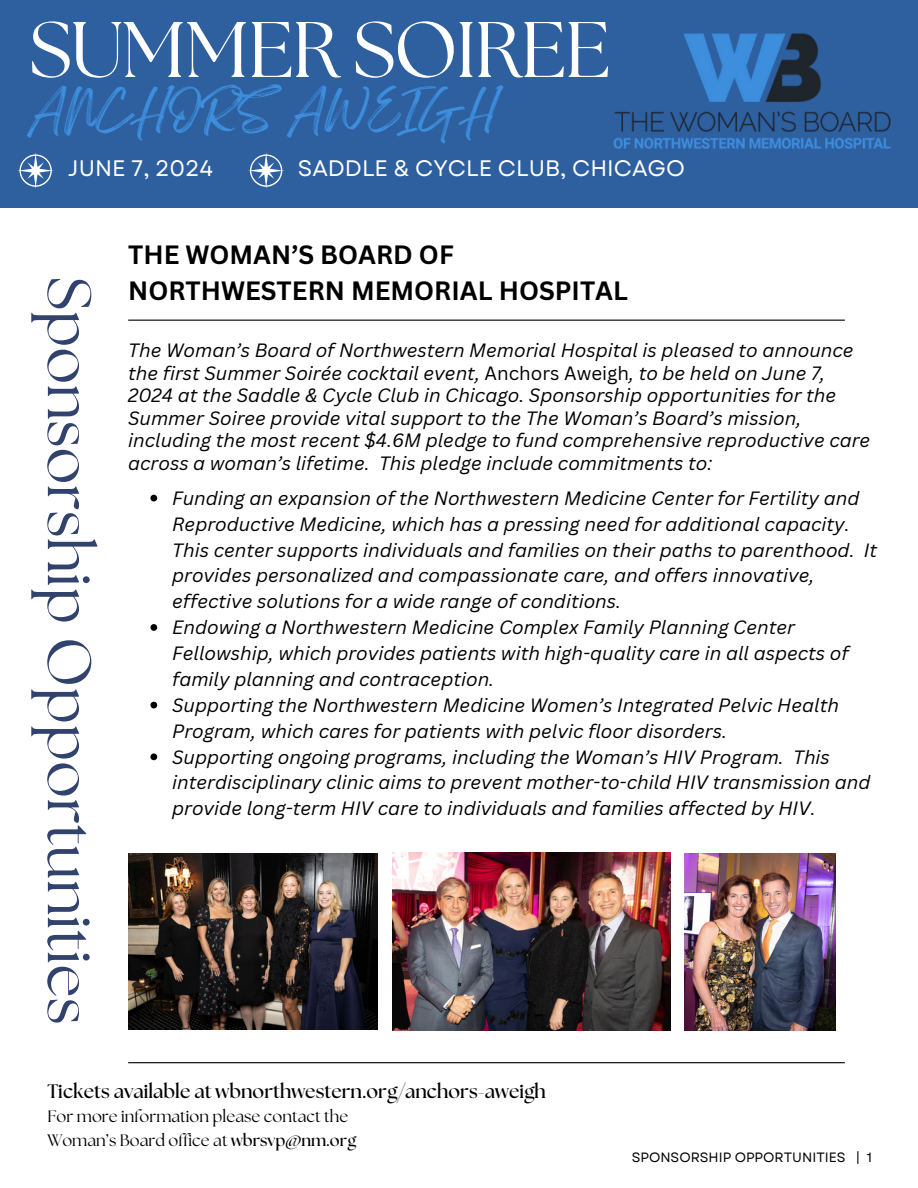
<style>
.page{position:relative;width:918px;height:1188px;background:#fff}
.page>*{position:absolute;margin:0;border:0;box-sizing:border-box;transform-origin:0 0}
.t1{font:78.6px "The Seasons";letter-spacing:-.025em;color:#fff}
.t2{font:61.35px "The Seasons";color:#31426d}
.t3{font:44.85px "Feeling Passionate";letter-spacing:-.025em;color:#3d8edd}
.t4{font:700 25.8px/36px "Canva Sans";color:#000}
.t5{font:22.5px "Garet";color:#fff}
.t6{font:700 19.5px "The Seasons";color:#000}
.t7{font:italic 18.75px/25.8px "Canva Sans";color:#000}
.t8{font:16.5px/23.7px "The Seasons";color:#000}
.t9{font:13.5px "Garet";color:#000}
.s1{font-style:normal}
.s2{font-weight:700}
</style>
<div class="page">
<div style="left:0;top:0;width:918px;height:208px;background:#2e5f9f"></div>
<img style="left:613px;top:33px;width:278px;height:116px">
<svg style="left:17px;top:152px;width:37px;height:37px"></svg>
<svg style="left:248px;top:152px;width:36px;height:37px"></svg>
<img style="left:128px;top:854px;width:250px;height:175px">
<img style="left:392px;top:852px;width:278px;height:178px">
<img style="left:685px;top:854px;width:151px;height:176px">
<svg style="left:150px;top:495px;width:7px;height:6px"></svg>
<svg style="left:150px;top:624px;width:7px;height:7px"></svg>
<svg style="left:150px;top:702px;width:7px;height:6px"></svg>
<svg style="left:150px;top:753px;width:7px;height:7px"></svg>
<hr style="left:128px;top:320px;width:717px;height:1px;background:#000">
<hr style="left:128px;top:1062px;width:717px;height:1px;background:#000">
<p class="t1" style="left:29px;top:14px;width:584px">SUMMER SOIREE</p>
<p class="t3" style="left:29px;top:74px;width:471px">ANCHORS AWEIGH</p>
<h2 class="t5" style="left:298px;top:152px;width:389px">SADDLE &amp; CYCLE CLUB, CHICAGO</h2>
<p class="t5" style="left:68px;top:152px;width:147px">JUNE 7, 2024</p>
<h5 class="t2" style="left:97px;top:276px;width:750px;rotate:90deg">Sponsorship Opportunities</h5>
<p class="t4" style="left:128px;top:236px;width:501px">THE WOMAN’S BOARD OF<br>NORTHWESTERN MEMORIAL HOSPITAL</p>
<h3 class="t7" style="left:128px;top:339px;width:744px;line-height:22.5px">The Woman’s Board of Northwestern Memorial Hospital is pleased to announce the first Summer Soirée cocktail event, <span class="s1">Anchors Aweigh</span>, to be held on June 7, 2024 at the Saddle &amp; Cycle Club in Chicago. Sponsorship opportunities for the Summer Soiree provide vital support to the The Woman’s Board’s mission, including the most recent $4.6M pledge to fund comprehensive reproductive care across a woman’s lifetime. This pledge include commitments to:</h3>
<p class="t7" style="left:172px;top:485px;width:706px">Funding an expansion of the Northwestern Medicine Center for Fertility and Reproductive Medicine, which has a pressing need for additional capacity.<br>This center supports individuals and families on their paths to parenthood. It provides personalized and compassionate care, and offers innovative, effective solutions for a wide range of conditions.</p>
<p class="t7" style="left:172px;top:614px;width:678px">Endowing a Northwestern Medicine Complex Family Planning Center<br>Fellowship, which provides patients with high-quality care in all aspects of family planning and contraception.</p>
<p class="t7" style="left:172px;top:692px;width:668px">Supporting the Northwestern Medicine Women’s Integrated Pelvic Health<br>Program, which cares for patients with pelvic floor disorders.</p>
<p class="t7" style="left:172px;top:743px;width:700px">Supporting ongoing programs, including the Woman’s HIV Program. This interdisciplinary clinic aims to prevent mother-to-child HIV transmission and provide long-term HIV care to individuals and families affected by HIV.</p>
<h1 class="t6" style="left:47px;top:1083px;width:500px">Tickets available at wbnorthwestern.org/anchors-aweigh</h1>
<h1 class="t8" style="left:47px;top:1106px;width:310px">For more information please contact the<br>Woman’s Board office at <span class="s2">wbrsvp@nm.org</span></h1>
<p class="t9" style="left:632px;top:1148px;width:242px">SPONSORSHIP OPPORTUNITIES | 1</p>
</div>
